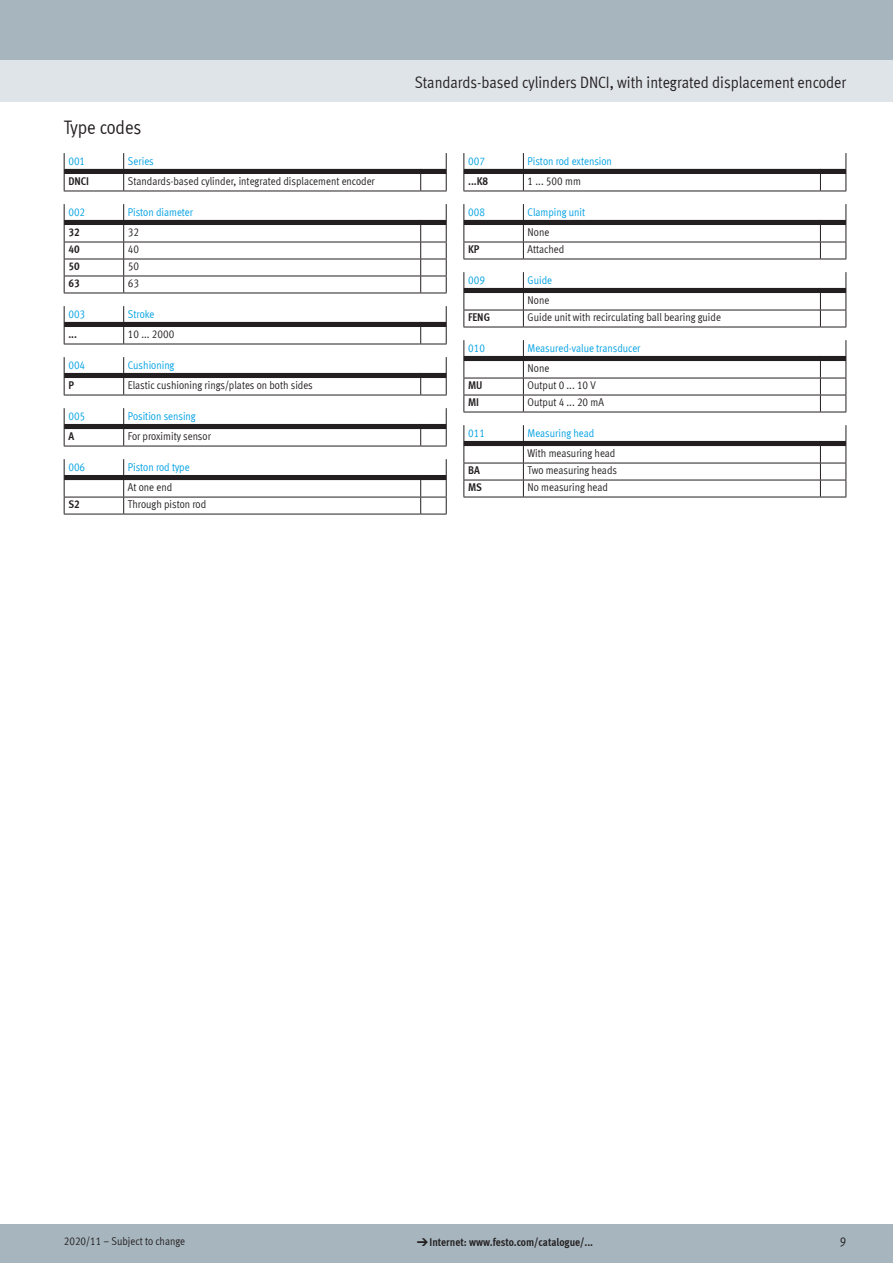
<style>
.page{position:relative;width:893px;height:1263px;background:#fff}
.page>*{position:absolute;margin:0;border:0;box-sizing:border-box;transform-origin:0 0}
.t1{font:19.5px "Meta Cond LF";color:#231f20}
.t2{font:16.5px "Meta Cond LF";color:#231f20}
.t3{font:12.75px "Meta Cond LF";color:#231f20}
.t4{font:11.25px "Meta Cond LF";color:#231f20}
.t5{font:11.25px "Meta Cond LF";color:#00a1e3}
.t6{font:700 11.25px "Meta Cond LF";color:#231f20}
.s1{font-family:"Meto Pict 182";font-weight:400}
</style>
<div class="page">
<div style="left:0;top:1225px;width:893px;height:38px;background:#a7b6be"></div>
<div style="left:0;top:60px;width:893px;height:42px;background:#dfe4e8"></div>
<div style="left:0;top:0;width:893px;height:60px;background:#a7b6be"></div>
<svg style="left:64px;top:153px;width:383px;height:39px"></svg>
<svg style="left:64px;top:204px;width:383px;height:90px"></svg>
<svg style="left:64px;top:306px;width:383px;height:39px"></svg>
<svg style="left:64px;top:357px;width:383px;height:39px"></svg>
<svg style="left:64px;top:408px;width:383px;height:39px"></svg>
<svg style="left:64px;top:459px;width:383px;height:56px"></svg>
<svg style="left:463px;top:153px;width:384px;height:39px"></svg>
<svg style="left:463px;top:204px;width:384px;height:56px"></svg>
<svg style="left:463px;top:272px;width:384px;height:56px"></svg>
<svg style="left:463px;top:340px;width:384px;height:73px"></svg>
<svg style="left:463px;top:425px;width:384px;height:73px"></svg>
<h1 class="t1" style="left:64px;top:116px;width:79px">Type codes</h1>
<p class="t5" style="left:68px;top:154px;width:18px">001</p>
<p class="t5" style="left:128px;top:154px;width:27px">Series</p>
<p class="t6" style="left:68px;top:174px;width:22px">DNCI</p>
<p class="t4" style="left:128px;top:174px;width:248px">Standards-based cylinder, integrated displacement encoder</p>
<p class="t5" style="left:68px;top:205px;width:18px">002</p>
<p class="t5" style="left:128px;top:205px;width:67px">Piston diameter</p>
<p class="t6" style="left:68px;top:225px;width:13px">32</p>
<p class="t4" style="left:128px;top:225px;width:13px">32</p>
<p class="t6" style="left:68px;top:242px;width:13px">40</p>
<p class="t4" style="left:128px;top:242px;width:13px">40</p>
<p class="t6" style="left:68px;top:259px;width:13px">50</p>
<p class="t4" style="left:128px;top:259px;width:13px">50</p>
<p class="t6" style="left:68px;top:276px;width:13px">63</p>
<p class="t4" style="left:128px;top:276px;width:13px">63</p>
<p class="t5" style="left:68px;top:307px;width:18px">003</p>
<p class="t5" style="left:128px;top:307px;width:28px">Stroke</p>
<p class="t6" style="left:68px;top:327px;width:10px">...</p>
<p class="t4" style="left:128px;top:327px;width:48px">10 ... 2000</p>
<p class="t5" style="left:68px;top:358px;width:18px">004</p>
<p class="t5" style="left:128px;top:358px;width:48px">Cushioning</p>
<p class="t6" style="left:68px;top:378px;width:7px">P</p>
<p class="t4" style="left:128px;top:378px;width:186px">Elastic cushioning rings/plates on both sides</p>
<p class="t5" style="left:68px;top:409px;width:18px">005</p>
<p class="t5" style="left:128px;top:409px;width:69px">Position sensing</p>
<p class="t6" style="left:68px;top:429px;width:7px">A</p>
<p class="t4" style="left:128px;top:429px;width:85px">For proximity sensor</p>
<p class="t5" style="left:68px;top:460px;width:18px">006</p>
<p class="t5" style="left:128px;top:460px;width:63px">Piston rod type</p>
<p class="t4" style="left:128px;top:480px;width:46px">At one end</p>
<p class="t6" style="left:68px;top:497px;width:13px">S2</p>
<p class="t4" style="left:128px;top:497px;width:80px">Through piston rod</p>
<h2 class="t2" style="left:415px;top:72px;width:433px">Standards-based cylinders DNCI, with integrated displacement encoder</h2>
<p class="t5" style="left:468px;top:154px;width:18px">007</p>
<p class="t5" style="left:528px;top:154px;width:86px">Piston rod extension</p>
<p class="t6" style="left:468px;top:174px;width:22px">...K8</p>
<p class="t4" style="left:528px;top:174px;width:55px">1 ... 500 mm</p>
<p class="t5" style="left:468px;top:205px;width:18px">008</p>
<p class="t5" style="left:528px;top:205px;width:59px">Clamping unit</p>
<p class="t4" style="left:528px;top:225px;width:23px">None</p>
<p class="t6" style="left:468px;top:242px;width:13px">KP</p>
<p class="t4" style="left:528px;top:242px;width:38px">Attached</p>
<p class="t5" style="left:468px;top:273px;width:18px">009</p>
<p class="t5" style="left:528px;top:273px;width:26px">Guide</p>
<p class="t4" style="left:528px;top:293px;width:23px">None</p>
<p class="t6" style="left:468px;top:310px;width:23px">FENG</p>
<p class="t4" style="left:528px;top:310px;width:195px">Guide unit with recirculating ball bearing guide</p>
<p class="t5" style="left:468px;top:341px;width:18px">010</p>
<p class="t5" style="left:528px;top:341px;width:114px">Measured-value transducer</p>
<p class="t4" style="left:528px;top:361px;width:23px">None</p>
<p class="t6" style="left:468px;top:378px;width:16px">MU</p>
<p class="t4" style="left:528px;top:378px;width:70px">Output 0 ... 10 V</p>
<p class="t6" style="left:468px;top:395px;width:13px">MI</p>
<p class="t4" style="left:528px;top:395px;width:78px">Output 4 ... 20 mA</p>
<p class="t5" style="left:468px;top:426px;width:18px">011</p>
<p class="t5" style="left:528px;top:426px;width:68px">Measuring head</p>
<p class="t4" style="left:528px;top:446px;width:89px">With measuring head</p>
<p class="t6" style="left:468px;top:463px;width:13px">BA</p>
<p class="t4" style="left:528px;top:463px;width:91px">Two measuring heads</p>
<p class="t6" style="left:468px;top:480px;width:15px">MS</p>
<p class="t4" style="left:528px;top:480px;width:82px">No measuring head</p>
<p class="t4" style="left:64px;top:1234px;width:123px">2020/11 – Subject to change</p>
<p class="t6" style="left:417px;top:1235px;width:178px"><span class="s1">d</span>Internet: www.festo.com/catalogue/...</p>
<p class="t3" style="left:840px;top:1234px;width:8px">9</p>
</div>
